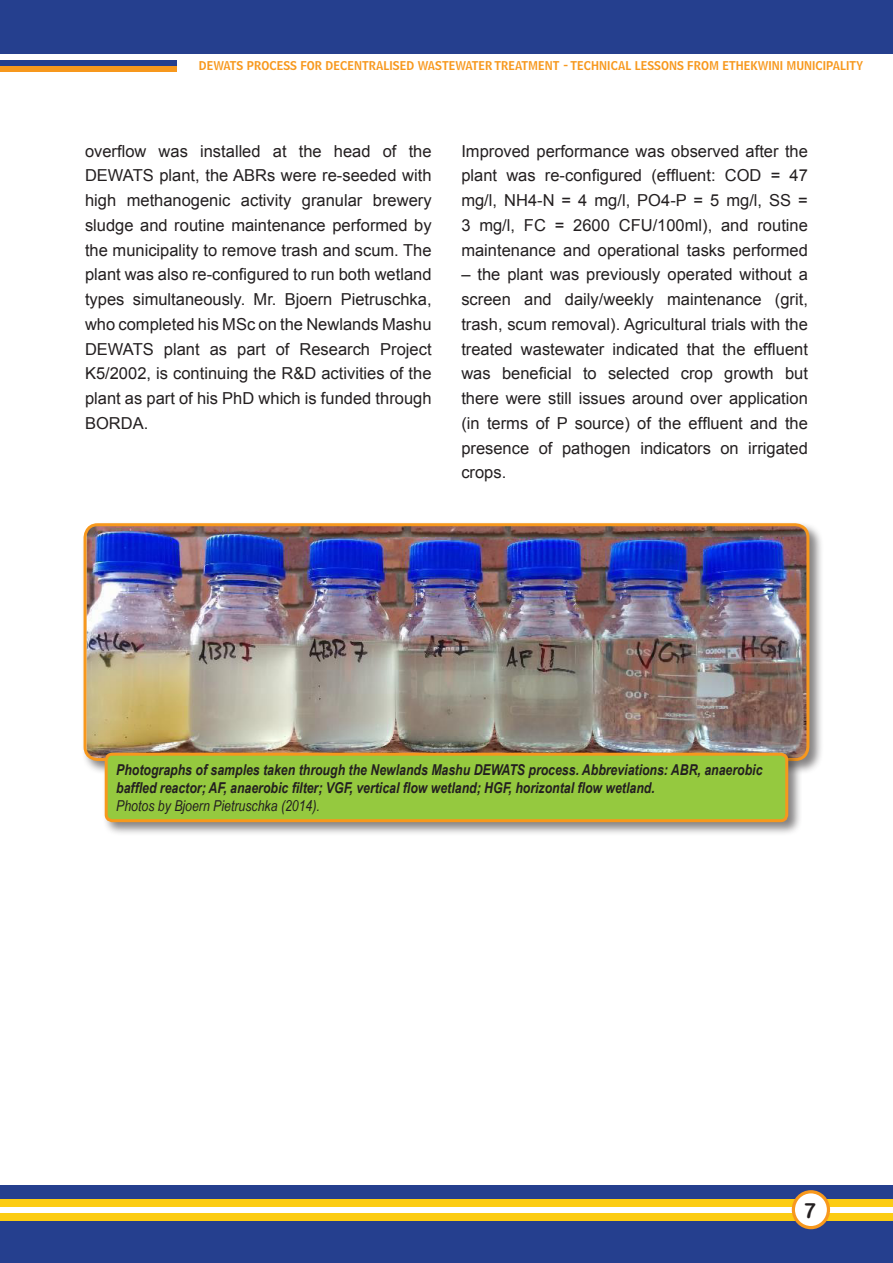
<style>
.page{position:relative;width:893px;height:1263px;background:#fff}
.page>*{position:absolute;margin:0;border:0;box-sizing:border-box;transform-origin:0 0}
.t1{font:21px "Arial Rounded MT Bold";color:#231f20}
.t2{font:16.5px/24.8px "Arial";color:#231f20;text-align:justify}
.t3{font:italic 700 15px/18px "Arial Narrow";color:#231f20}
.t4{font:italic 15px "Arial Narrow";color:#231f20}
.t5{font:12px "Bell Centennial Name And Number";color:#f7981d}
</style>
<div class="page">
<div style="left:0;top:0;width:30px;height:54px;background:#253f8e"></div>
<div style="left:0;top:60px;width:177px;height:6px;background:#253f8e"></div>
<div style="left:0;top:66px;width:177px;height:6px;background:#f7981d"></div>
<div style="left:0;top:0;width:893px;height:53px;background:#253f8e"></div>
<div style="left:0;top:1185px;width:893px;height:78px;background:#253f8e"></div>
<div style="left:0;top:1199px;width:893px;height:8px;background:#fccc12"></div>
<div style="left:0;top:1212px;width:893px;height:8px;background:#fccc12"></div>
<div style="left:0;top:1207px;width:893px;height:5px;background:#fff"></div>
<div style="left:792px;top:1190px;width:38px;height:39px;background:#f7981d;border-radius:50%"></div>
<div style="left:795px;top:1193px;width:32px;height:33px;background:#fff;border-radius:50%"></div>
<div style="left:81px;top:521px;width:743px;height:254px;background:#231f20;opacity:.55"></div>
<img style="left:87px;top:525px;width:721px;height:234px">
<div style="left:84px;top:523px;width:725px;height:238px;border:3px solid #f7981d;border-radius:13px"></div>
<div style="left:102px;top:750px;width:700px;height:86px;background:#231f20;opacity:.55"></div>
<div style="left:106px;top:754px;width:681px;height:67px;background:#95c93f;border-radius:6px"></div>
<div style="left:105px;top:753px;width:683px;height:69px;border:3px solid #f7981d;border-radius:6px"></div>
<p class="t5" style="left:199px;top:58px;width:666px">DEWATS PROCESS FOR DECENTRALISED WASTEWATER TREATMENT - TECHNICAL LESSONS FROM ETHEKWINI MUNICIPALITY</p>
<p class="t2" style="left:85px;top:139px;width:348px">overflow was installed at the head of the DEWATS plant, the ABRs were re-seeded with high methanogenic activity granular brewery sludge and routine maintenance performed by the municipality to remove trash and scum. The plant was also re-configured to run both wetland types simultaneously. Mr. Bjoern Pietruschka, who completed his MSc on the Newlands Mashu DEWATS plant as part of Research Project K5/2002, is continuing the R&amp;D activities of the plant as part of his PhD which is funded through BORDA.</p>
<p class="t2" style="left:461px;top:139px;width:348px">Improved performance was observed after the plant was re-configured (effluent: COD = 47 mg/l, NH4-N = 4 mg/l, PO4-P = 5 mg/l, SS = 3 mg/l, FC = 2600 CFU/100ml), and routine maintenance and operational tasks performed</p>
<p class="t2" style="left:461px;top:262px;width:348px">– the plant was previously operated without a screen and daily/weekly maintenance (grit, trash, scum removal). Agricultural trials with the treated wastewater indicated that the effluent was beneficial to selected crop growth but there were still issues around over application (in terms of P source) of the effluent and the presence of pathogen indicators on irrigated crops.</p>
<p class="t3" style="left:116px;top:760px;width:648px">Photographs of samples taken through the Newlands Mashu DEWATS process. Abbreviations: ABR, anaerobic baffled reactor; AF, anaerobic filter; VGF, vertical flow wetland; HGF, horizontal flow wetland.</p>
<p class="t4" style="left:116px;top:795px;width:205px">Photos by Bjoern Pietruschka (2014).</p>
<p class="t1" style="left:804px;top:1198px;width:14px">7</p>
</div>
